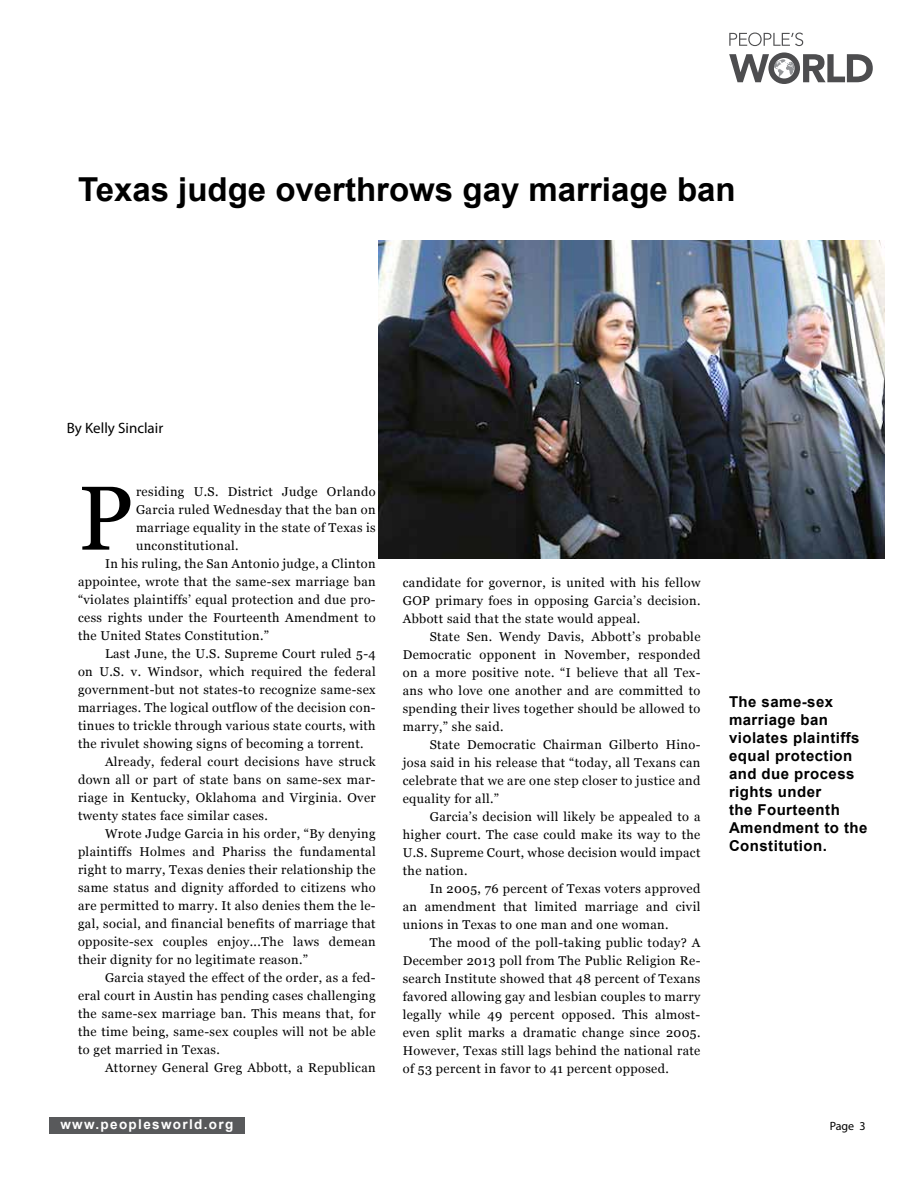
<style>
.page{position:relative;width:918px;height:1188px;background:#fff}
.page>*{position:absolute;margin:0;border:0;box-sizing:border-box;transform-origin:0 0}
.t1{font:90.75px "Georgia";color:#000}
.t2{font:700 33px "Arial";color:#000}
.t3{font:700 15px/18px "Arial";letter-spacing:.03em;color:#000}
.t4{font:15px "Myriad Pro";color:#000}
.t5{font:700 13.5px "Arial";letter-spacing:.1em;color:#fff}
.t6{font:12.75px/18px "Georgia";letter-spacing:.03em;color:#000;text-align:justify}
.t7{font:12px "Myriad Pro";color:#000}
</style>
<div class="page">
<div style="left:49px;top:1118px;width:196px;height:16px;background:#58595b"></div>
<svg style="left:729px;top:33px;width:74px;height:13px"></svg>
<svg style="left:729px;top:52px;width:144px;height:32px"></svg>
<img style="left:379px;top:240px;width:505px;height:319px">
<h2 class="t2" style="left:78px;top:167px;width:659px">Texas judge overthrows gay marriage ban</h2>
<p class="t4" style="left:67px;top:419px;width:98px">By Kelly Sinclair</p>
<h1 class="t1" style="left:78px;top:463px;width:57px">P</h1>
<p class="t6" style="left:136px;top:483px;width:241px">residing U.S. District Judge Orlando</p>
<p class="t6" style="left:136px;top:501px;width:241px">Garcia ruled Wednesday that the ban on</p>
<p class="t6" style="left:136px;top:519px;width:241px">marriage equality in the state of Texas is</p>
<p class="t6" style="left:136px;top:537px;width:104px">unconstitutional.</p>
<p class="t6" style="left:105px;top:555px;width:272px">In his ruling, the San Antonio judge, a Clinton</p>
<p class="t6" style="left:78px;top:573px;width:299px">appointee, wrote that the same-sex marriage ban</p>
<p class="t6" style="left:78px;top:591px;width:299px">“violates plaintiffs’ equal protection and due pro-</p>
<p class="t6" style="left:78px;top:609px;width:299px">cess rights under the Fourteenth Amendment to</p>
<p class="t6" style="left:78px;top:627px;width:193px">the United States Constitution.”</p>
<p class="t6" style="left:105px;top:645px;width:272px">Last June, the U.S. Supreme Court ruled 5-4</p>
<p class="t6" style="left:78px;top:663px;width:299px">on U.S. v. Windsor, which required the federal</p>
<p class="t6" style="left:78px;top:681px;width:299px">government-but not states-to recognize same-sex</p>
<p class="t6" style="left:78px;top:699px;width:299px">marriages. The logical outflow of the decision con-</p>
<p class="t6" style="left:78px;top:717px;width:299px">tinues to trickle through various state courts, with</p>
<p class="t6" style="left:78px;top:735px;width:287px">the rivulet showing signs of becoming a torrent.</p>
<p class="t6" style="left:105px;top:753px;width:272px">Already, federal court decisions have struck</p>
<p class="t6" style="left:78px;top:771px;width:299px">down all or part of state bans on same-sex mar-</p>
<p class="t6" style="left:78px;top:789px;width:299px">riage in Kentucky, Oklahoma and Virginia. Over</p>
<p class="t6" style="left:78px;top:807px;width:191px">twenty states face similar cases.</p>
<p class="t6" style="left:105px;top:825px;width:272px">Wrote Judge Garcia in his order, “By denying</p>
<p class="t6" style="left:78px;top:843px;width:299px">plaintiffs Holmes and Phariss the fundamental</p>
<p class="t6" style="left:78px;top:861px;width:299px">right to marry, Texas denies their relationship the</p>
<p class="t6" style="left:78px;top:879px;width:299px">same status and dignity afforded to citizens who</p>
<p class="t6" style="left:78px;top:897px;width:299px">are permitted to marry. It also denies them the le-</p>
<p class="t6" style="left:78px;top:915px;width:299px">gal, social, and financial benefits of marriage that</p>
<p class="t6" style="left:78px;top:933px;width:299px">opposite-sex couples enjoy...The laws demean</p>
<p class="t6" style="left:78px;top:951px;width:232px">their dignity for no legitimate reason.”</p>
<p class="t6" style="left:105px;top:969px;width:272px">Garcia stayed the effect of the order, as a fed-</p>
<p class="t6" style="left:78px;top:987px;width:299px">eral court in Austin has pending cases challenging</p>
<p class="t6" style="left:78px;top:1005px;width:299px">the same-sex marriage ban. This means that, for</p>
<p class="t6" style="left:78px;top:1023px;width:299px">the time being, same-sex couples will not be able</p>
<p class="t6" style="left:78px;top:1041px;width:143px">to get married in Texas.</p>
<p class="t6" style="left:105px;top:1059px;width:272px">Attorney General Greg Abbott, a Republican</p>
<p class="t5" style="left:60px;top:1116px;width:174px">www.peoplesworld.org</p>
<p class="t6" style="left:403px;top:573px;width:299px">candidate for governor, is united with his fellow GOP primary foes in opposing Garcia’s decision.<br>Abbott said that the state would appeal.</p>
<p class="t6" style="left:403px;top:627px;width:299px;text-indent:27px">State Sen. Wendy Davis, Abbott’s probable Democratic opponent in November, responded on a more positive note. “I believe that all Tex&shy;ans who love one another and are committed to spending their lives together should be allowed to marry,” she said.</p>
<p class="t6" style="left:403px;top:735px;width:299px;text-indent:27px">State Democratic Chairman Gilberto Hino&shy;josa said in his release that “today, all Texans can celebrate that we are one step closer to justice and equality for all.”</p>
<p class="t6" style="left:403px;top:807px;width:299px;text-indent:27px">Garcia’s decision will likely be appealed to a higher court. The case could make its way to the U.S. Supreme Court, whose decision would impact the nation.</p>
<p class="t6" style="left:403px;top:880px;width:299px;text-indent:27px">In 2005, 76 percent of Texas voters approved an amendment that limited marriage and civil unions in Texas to one man and one woman.</p>
<p class="t6" style="left:403px;top:934px;width:299px;text-indent:27px">The mood of the poll-taking public today? A December 2013 poll from The Public Religion Re&shy;search Institute showed that 48 percent of Texans favored allowing gay and lesbian couples to marry legally while 49 percent opposed. This almost&shy;even split marks a dramatic change since 2005.<br>However, Texas still lags behind the national rate of 53 percent in favor to 41 percent opposed.</p>
<p class="t3" style="left:729px;top:693px;width:140px">The same-sex marriage ban violates plaintiffs equal protection and due process rights under<br>the Fourteenth<br>Amendment to the<br>Constitution.</p>
<p class="t7" style="left:830px;top:1118px;width:37px">Page 3</p>
</div>
